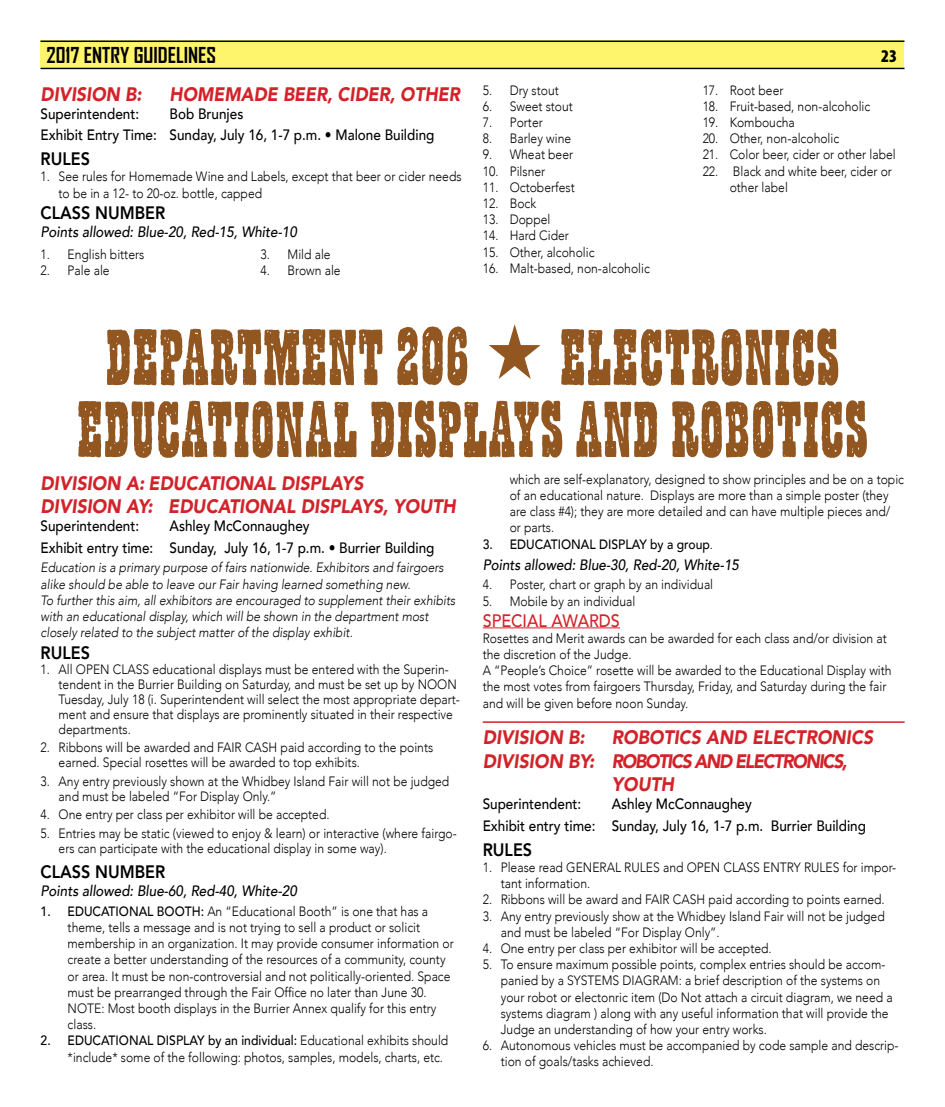
<style>
.page{position:relative;width:945px;height:1107px;background:#fff}
.page>*{position:absolute;margin:0;border:0;box-sizing:border-box;transform-origin:0 0}
.t1{font:700 21px "Agency FB";color:#000}
.t2{font:italic 900 19.5px/23.4px "Avenir";color:#d2232a;scale:.9 1}
.t3{font:italic 900 19.5px "Avenir";color:#d2232a;scale:.89 1}
.t4{font:italic 900 19.5px "Avenir";letter-spacing:-.075em;color:#d2232a;scale:.9 1}
.t5{font:800 18px "Avenir";color:#000;scale:.9 1}
.t6{font:500 18px "Avenir";color:#d2232a;scale:.9 1}
.t7{font:900 condensed 18px "Myriad Pro";color:#000}
.t8{font:500 15px/21.5px "Avenir";color:#000;scale:.9 1}
.t9{font:italic 500 15px "Avenir";color:#000;scale:.9 1}
.t10{font:300 13.5px/16.2px "Avenir";color:#000;scale:.9 1}
.t11{font:italic 300 13.5px/16.2px "Avenir";color:#000;scale:.9 1}
.t12{font:500 13.5px "Avenir";color:#000;scale:.9 1}
.s1{font-weight:500}
.s2{font-weight:300}
</style>
<div class="page">
<div style="left:40px;top:40px;width:864px;height:28px;background:#fff56d"></div>
<hr style="left:40px;top:41px;width:864px;height:1px;background:#000">
<hr style="left:40px;top:68px;width:864px;height:1px;background:#000">
<svg style="left:78px;top:400px;width:789px;height:58px;fill:#945925"></svg>
<svg style="left:107px;top:324px;width:731px;height:62px"></svg>
<hr style="left:483px;top:627px;width:137px;height:1px;background:#d2232a">
<hr style="left:483px;top:721px;width:422px;height:2px;background:#d2232a">
<h1 class="t1" style="left:46px;top:42px;width:171px">2017 ENTRY GUIDELINES</h1>
<h3 class="t7" style="left:881px;top:45px;width:17px">23</h3>
<h2 class="t3" style="left:41px;top:78px;width:115px">DIVISION B:</h2>
<h2 class="t3" style="left:170px;top:78px;width:328px">HOMEMADE BEER, CIDER, OTHER</h2>
<p class="t8" style="left:41px;top:102px;width:111px">Superintendent:</p>
<p class="t10" style="left:703px;top:82px;width:91px">17. Root beer</p>
<p class="t10" style="left:703px;top:98px;width:188px">18. Fruit-based, non-alcoholic</p>
<p class="t10" style="left:703px;top:114px;width:104px">19. Komboucha</p>
<p class="t10" style="left:703px;top:130px;width:153px">20. Other, non-alcoholic</p>
<p class="t10" style="left:703px;top:147px;width:216px">21. Color beer, cider or other label</p>
<p class="t10" style="left:730px;top:163px;width:182px;text-indent:-27px">22. Black and white beer, cider or other label</p>
<p class="t10" style="left:483px;top:82px;width:86px">5. Dry stout</p>
<p class="t10" style="left:483px;top:98px;width:102px">6. Sweet stout</p>
<p class="t10" style="left:483px;top:114px;width:68px">7. Porter</p>
<p class="t10" style="left:483px;top:130px;width:100px">8. Barley wine</p>
<p class="t10" style="left:483px;top:147px;width:102px">9. Wheat beer</p>
<p class="t10" style="left:483px;top:163px;width:71px">10. Pilsner</p>
<p class="t10" style="left:483px;top:179px;width:104px">11. Octoberfest</p>
<p class="t10" style="left:483px;top:195px;width:61px">12. Bock</p>
<p class="t10" style="left:483px;top:211px;width:77px">13. Doppel</p>
<p class="t10" style="left:483px;top:228px;width:97px">14. Hard Cider</p>
<p class="t10" style="left:483px;top:244px;width:126px">15. Other, alcoholic</p>
<p class="t10" style="left:483px;top:260px;width:187px">16. Malt-based, non-alcoholic</p>
<p class="t8" style="left:41px;top:102px;width:439px;text-indent:129px">Bob Brunjes<br>Exhibit Entry Time: Sunday, July 16, 1-7 p.m. • Malone Building</p>
<h3 class="t5" style="left:41px;top:145px;width:57px">RULES</h3>
<p class="t10" style="left:59px;top:169px;width:449px;text-indent:-18px">1. See rules for Homemade Wine and Labels, except that beer or cider needs to be in a 12- to 20-oz. bottle, capped</p>
<h3 class="t5" style="left:41px;top:199px;width:140px">CLASS NUMBER</h3>
<p class="t9" style="left:41px;top:223px;width:286px">Points allowed: Blue-20, Red-15, White-10</p>
<p class="t10" style="left:41px;top:246px;width:117px">1. English bitters</p>
<p class="t10" style="left:41px;top:263px;width:78px">2. Pale ale</p>
<p class="t10" style="left:261px;top:246px;width:79px">3. Mild ale</p>
<p class="t10" style="left:261px;top:263px;width:91px">4. Brown ale</p>
<h2 class="t2" style="left:41px;top:471px;width:463px">DIVISION A: EDUCATIONAL DISPLAYS<br>DIVISION AY: EDUCATIONAL DISPLAYS, YOUTH</h2>
<p class="t8" style="left:41px;top:514px;width:111px">Superintendent:</p>
<p class="t8" style="left:41px;top:514px;width:439px;text-align:center">Ashley McConnaughey<br>Exhibit entry time: Sunday, July 16, 1-7 p.m. • Burrier Building</p>
<p class="t11" style="left:41px;top:560px;width:462px">Education is a primary purpose of fairs nationwide. Exhibitors and fairgoers alike should be able to leave our Fair having learned something new.<br>To further this aim, all exhibitors are encouraged to supplement their exhibits with an educational display, which will be shown in the department most closely related to the subject matter of the display exhibit.</p>
<h3 class="t5" style="left:41px;top:639px;width:57px">RULES</h3>
<p class="t10" style="left:59px;top:662px;width:447px;line-height:15px;text-indent:-18px">1. All OPEN CLASS educational displays must be entered with the Superin&shy;tendent in the Burrier Building on Saturday, and must be set up by NOON Tuesday, July 18 (i. Superintendent will select the most appropriate depart&shy;ment and ensure that displays are prominently situated in their respective departments.</p>
<p class="t10" style="left:59px;top:740px;width:418px;line-height:15px;text-indent:-18px">2. Ribbons will be awarded and FAIR CASH paid according to the points earned. Special rosettes will be awarded to top exhibits.</p>
<p class="t10" style="left:59px;top:774px;width:436px;line-height:15px;text-indent:-18px">3. Any entry previously shown at the Whidbey Island Fair will not be judged and must be labeled “For Display Only.”</p>
<p class="t10" style="left:41px;top:807px;width:323px">4. One entry per class per exhibitor will be accepted.</p>
<p class="t10" style="left:59px;top:826px;width:444px;line-height:15px;text-indent:-18px">5. Entries may be static (viewed to enjoy &amp; learn) or interactive (where fairgo&shy;ers can participate with the educational display in some way).</p>
<h3 class="t5" style="left:41px;top:858px;width:140px">CLASS NUMBER</h3>
<p class="t9" style="left:41px;top:882px;width:286px">Points allowed: Blue-60, Red-40, White-20</p>
<p class="t10" style="left:68px;top:903px;width:431px;text-indent:-27px"><span class="s1">1. EDUCATIONAL BOOTH:</span> An “Educational Booth” is one that has a theme, tells a message and is not trying to sell a product or solicit membership in an organization. It may provide consumer information or create a better understanding of the resources of a community, county or area. It must be non-controversial and not politically-oriented. Space must be prearranged through the Fair Office no later than June 30.<br>NOTE: Most booth displays in the Burrier Annex qualify for this entry class.</p>
<p class="t10" style="left:68px;top:1033px;width:425px;text-indent:-27px"><span class="s1">2. EDUCATIONAL DISPLAY by an individual:</span> Educational exhibits should *include* some of the following: photos, samples, models, charts, etc.</p>
<p class="t10" style="left:510px;top:471px;width:440px">which are self-explanatory, designed to show principles and be on a topic of an educational nature. Displays are more than a simple poster (they are class #4); they are more detailed and can have multiple pieces and/ or parts.</p>
<p class="t12" style="left:483px;top:532px;width:257px">3. EDUCATIONAL DISPLAY by a group<span class="s2">.</span></p>
<p class="t9" style="left:483px;top:555px;width:286px">Points allowed: Blue-30, Red-20, White-15</p>
<p class="t10" style="left:483px;top:577px;width:258px">4. Poster, chart or graph by an individual</p>
<p class="t10" style="left:483px;top:593px;width:171px">5. Mobile by an individual</p>
<h3 class="t6" style="left:483px;top:605px;width:154px">SPECIAL AWARDS</h3>
<p class="t10" style="left:483px;top:630px;width:456px">Rosettes and Merit awards can be awarded for each class and/or division at the discretion of the Judge.<br>A “People’s Choice” rosette will be awarded to the Educational Display with the most votes from fairgoers Thursday, Friday, and Saturday during the fair and will be given before noon Sunday.</p>
<h2 class="t2" style="left:483px;top:726px;width:115px">DIVISION B:</h2>
<h2 class="t2" style="left:612px;top:726px;width:292px">ROBOTICS AND ELECTRONICS</h2>
<h2 class="t4" style="left:483px;top:745px;width:407px">DIVISION BY: ROBOTICS AND ELECTRONICS,</h2>
<h2 class="t2" style="left:612px;top:773px;width:71px">YOUTH</h2>
<p class="t8" style="left:483px;top:792px;width:111px">Superintendent:</p>
<p class="t8" style="left:483px;top:792px;width:427px;text-indent:129px">Ashley McConnaughey<br>Exhibit entry time: Sunday, July 16, 1-7 p.m. Burrier Building</p>
<h3 class="t5" style="left:483px;top:836px;width:57px">RULES</h3>
<p class="t10" style="left:501px;top:859px;width:441px;text-indent:-18px">1. Please read GENERAL RULES and OPEN CLASS ENTRY RULES for impor&shy;tant information.</p>
<p class="t10" style="left:483px;top:892px;width:448px">2. Ribbons will be award and FAIR CASH paid according to points earned.</p>
<p class="t10" style="left:501px;top:908px;width:428px;text-indent:-18px">3. Any entry previously show at the Whidbey Island Fair will not be judged and must be labeled “For Display Only”.</p>
<p class="t10" style="left:483px;top:940px;width:323px">4. One entry per class per exhibitor will be accepted.</p>
<p class="t10" style="left:501px;top:957px;width:437px;text-indent:-18px">5. To ensure maximum possible points, complex entries should be accom&shy;panied by a SYSTEMS DIAGRAM: a brief description of the systems on your robot or electonric item (Do Not attach a circuit diagram, we need a systems diagram ) along with any useful information that will provide the Judge an understanding of how your entry works.</p>
<p class="t10" style="left:501px;top:1038px;width:444px;text-indent:-18px">6. Autonomous vehicles must be accompanied by code sample and descrip&shy;tion of goals/tasks achieved.</p>
</div>
